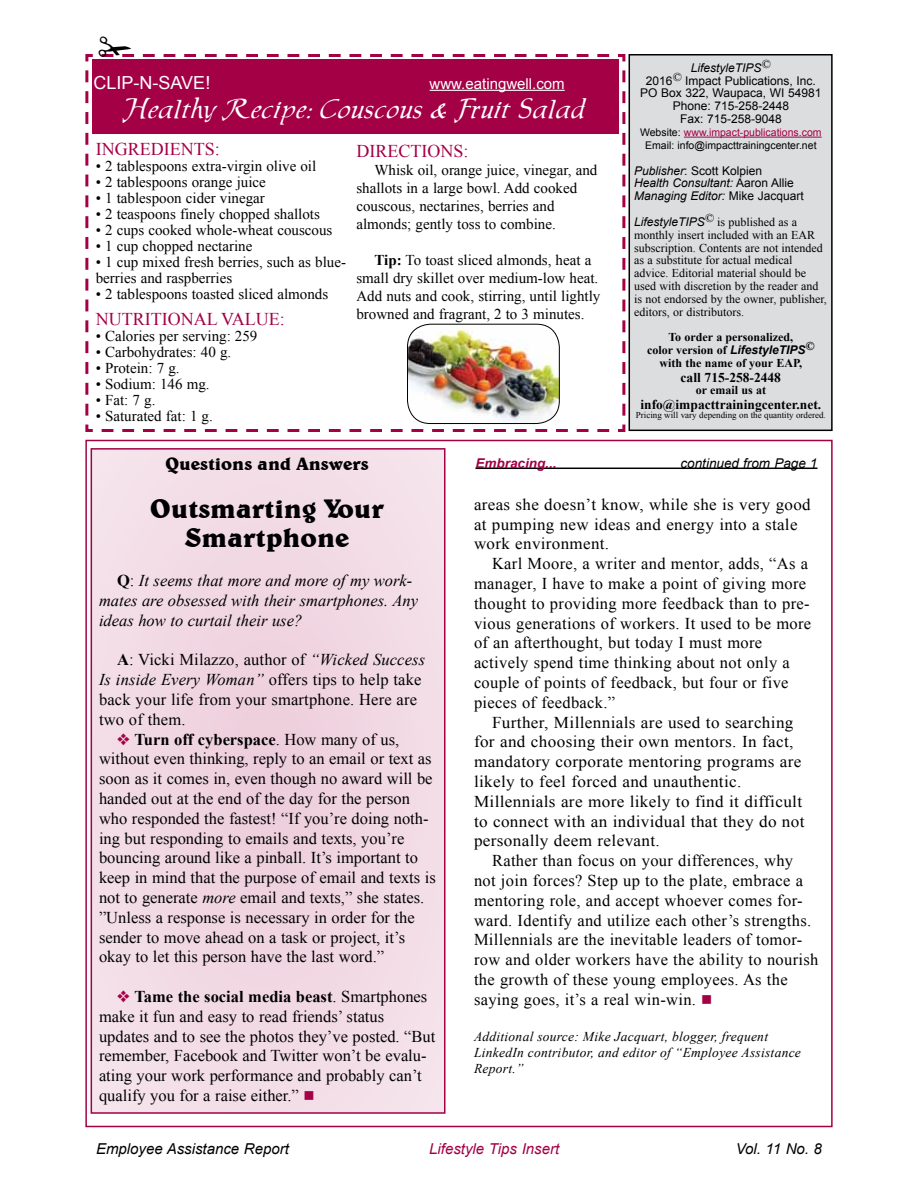
<style>
.page{position:relative;width:918px;height:1188px;background:#fff}
.page>*{position:absolute;margin:0;border:0;box-sizing:border-box;transform-origin:0 0}
.t1{font:27px "Chaucer";color:#fff}
.t2{font:700 27px/29px "Belwe BT";color:#000;text-align:center}
.t3{font:18px "Times New Roman";color:#a30046}
.t4{font:700 18px "Belwe BT";color:#000}
.t5{font:18px "Arial";color:#fff}
.t6{font:16.5px/19.8px "Times New Roman";letter-spacing:.02em;color:#000}
.t7{font:16.5px/19.8px "Times New Roman";color:#000}
.t8{font:16.5px/19.8px "Times New Roman";letter-spacing:.02em;color:#000;scale:1.04 1}
.t9{font:italic 16.5px/19.8px "Times New Roman";color:#000}
.t10{font:15px/18px "Times New Roman";color:#000}
.t11{font:italic 15px "Arial";color:#000}
.t12{font:italic 15px "Arial";color:#a30046}
.t13{font:15px "Arial";color:#fff}
.t14{font:italic 13.5px/16.2px "Times New Roman";letter-spacing:.02em;color:#000}
.t15{font:700 13.5px "Times New Roman";color:#000}
.t16{font:italic 13.5px "Arial";color:#000}
.t17{font:italic 700 13.5px "Arial";color:#a30046}
.t18{font:12px/12.9px "Times New Roman";color:#000}
.t19{font:12px/12.9px "Arial";color:#000;text-align:center}
.t20{font:700 12px/12.9px "Times New Roman";color:#000;text-align:center}
.t21{font:italic 12px/12.9px "Arial";color:#000}
.t22{font:10.5px/12.9px "Arial";color:#000;text-align:center}
.t23{font:9px "Times New Roman";color:#000}
.s1{font-weight:700}
.s2{font-style:italic}
.s3{color:#a30046}
.s4{font-style:normal}
.s5{font-family:"Arial";font-style:italic}
.s6{font-weight:700;font-style:normal}
</style>
<div class="page">
<svg style="left:85px;top:54px;width:541px;height:378px"></svg>
<div style="left:92px;top:59px;width:527px;height:75px;background:#a30046"></div>
<hr style="left:430px;top:90px;width:135px;height:1px;background:#fff">
<div style="left:91px;top:449px;width:354px;height:664px;background:#f2dbe5"></div>
<div style="left:91px;top:448px;width:355px;height:666px;border:2px solid #a30046"></div>
<div style="left:629px;top:55px;width:203px;height:375px;background:#dcddde"></div>
<div style="left:629px;top:54px;width:204px;height:377px;border:2px solid #000"></div>
<hr style="left:684px;top:137px;width:138px;height:1px;background:#a30046">
<hr style="left:476px;top:468px;width:342px;height:1px;background:#000">
<img style="left:408px;top:324px;width:151px;height:100px">
<div style="left:407px;top:324px;width:153px;height:100px;border:1px solid #000;border-radius:23px"></div>
<svg style="left:97px;top:54px;width:512px;height:3px"></svg>
<p class="t5" style="left:94px;top:71px;width:118px">CLIP-N-SAVE!</p>
<p class="t13" style="left:430px;top:74px;width:137px">www.eatingwell.com</p>
<h1 class="t1" style="left:124px;top:91px;width:464px">Healthy Recipe: Couscous &amp; Fruit Salad</h1>
<p class="t3" style="left:96px;top:137px;width:125px">INGREDIENTS:</p>
<p class="t10" style="left:96px;top:157px;width:222px">• 2 tablespoons extra-virgin olive oil</p>
<p class="t10" style="left:96px;top:173px;width:172px">• 2 tablespoons orange juice</p>
<p class="t10" style="left:96px;top:189px;width:171px">• 1 tablespoon cider vinegar</p>
<p class="t10" style="left:96px;top:205px;width:226px">• 2 teaspoons finely chopped shallots</p>
<p class="t10" style="left:96px;top:221px;width:238px">• 2 cups cooked whole-wheat couscous</p>
<p class="t10" style="left:96px;top:237px;width:158px">• 1 cup chopped nectarine</p>
<p class="t10" style="left:96px;top:254px;width:252px;line-height:16px">• 1 cup mixed fresh berries, such as blue&shy;berries and raspberries</p>
<p class="t10" style="left:96px;top:285px;width:234px">• 2 tablespoons toasted sliced almonds</p>
<p class="t3" style="left:96px;top:307px;width:191px">NUTRITIONAL VALUE:</p>
<p class="t10" style="left:96px;top:327px;width:163px">• Calories per serving: 259</p>
<p class="t10" style="left:96px;top:343px;width:137px">• Carbohydrates: 40 g.</p>
<p class="t10" style="left:96px;top:359px;width:85px">• Protein: 7 g.</p>
<p class="t10" style="left:96px;top:375px;width:115px">• Sodium: 146 mg.</p>
<p class="t10" style="left:96px;top:391px;width:61px">• Fat: 7 g.</p>
<p class="t10" style="left:96px;top:407px;width:119px">• Saturated fat: 1 g.</p>
<p class="t3" style="left:356px;top:139px;width:113px">DIRECTIONS:</p>
<p class="t10" style="left:356px;top:161px;width:242px;text-indent:18px">Whisk oil, orange juice, vinegar, and shallots in a large bowl. Add cooked couscous, nectarines, berries and almonds; gently toss to combine.</p>
<p class="t10" style="left:356px;top:251px;width:245px;text-indent:18px"><span class="s1">Tip:</span> To toast sliced almonds, heat a small dry skillet over medium-low heat.<br>Add nuts and cook, stirring, until lightly browned and fragrant, 2 to 3 minutes.</p>
<p class="t19" style="left:640px;top:61px;width:183px"><span class="s2">LifestyleTIPS</span><sup>©<br></sup>2016<sup>©</sup> Impact Publications, Inc.<br>PO Box 322, Waupaca, WI 54981<br>Phone: 715-258-2448<br>Fax: 715-258-9048</p>
<p class="t22" style="left:640px;top:126px;width:183px">Website: <span class="s3">www.impact-publications.com<br></span>Email: info@impacttrainingcenter.net</p>
<p class="t21" style="left:634px;top:164px;width:171px">Publisher<span class="s4">: Scott Kolpien<br></span>Health Consultant: <span class="s4">Aaron Allie<br></span>Managing Editor: <span class="s4">Mike Jacquart</span></p>
<p class="t18" style="left:634px;top:215px;width:194px"><span class="s5">LifestyleTIPS</span><sup>©</sup> is published as a monthly insert included with an EAR subscription. Contents are not intended as a substitute for actual medical advice. Editorial material should be used with discretion by the reader and is not endorsed by the owner, publisher, editors, or distributors.</p>
<p class="t20" style="left:647px;top:331px;width:169px">To order a personalized,<br>color version of <span class="s5">LifestyleTIPS</span><sup>© </sup>with the name of your EAP,</p>
<p class="t15" style="left:681px;top:368px;width:102px">call 715-258-2448</p>
<p class="t20" style="left:696px;top:384px;width:72px">or email us at</p>
<p class="t15" style="left:640px;top:395px;width:182px">info@impacttrainingcenter.net.</p>
<p class="t23" style="left:636px;top:409px;width:192px">Pricing will vary depending on the quantity ordered.</p>
<p class="t4" style="left:165px;top:452px;width:205px">Questions and Answers</p>
<h1 class="t2" style="left:150px;top:494px;width:235px">Outsmarting Your<br>Smartphone</h1>
<p class="t9" style="left:99px;top:570px;width:321px;text-indent:18px"><span class="s6">Q</span><span class="s4">:</span> It seems that more and more of my work&shy;mates are obsessed with their smartphones. Any ideas how to curtail their use?</p>
<p class="t6" style="left:99px;top:650px;width:328px;text-indent:18px"><span class="s1">A</span>: Vicki Milazzo, author of <span class="s2">“Wicked Success Is inside Every Woman”</span> offers tips to help take back your life from your smartphone. Here are two of them.</p>
<p class="t7" style="left:99px;top:729px;width:338px;text-indent:18px"><span class="s3">❖</span> <span class="s1">Turn off cyberspace</span>. How many of us, without even thinking, reply to an email or text as soon as it comes in, even though no award will be handed out at the end of the day for the person who responded the fastest! “If you’re doing noth&shy;ing but responding to emails and texts, you’re bouncing around like a pinball. It’s important to keep in mind that the purpose of email and texts is not to generate <span class="s2">more</span> email and texts,” she states. ”Unless a response is necessary in order for the sender to move ahead on a task or project, it’s okay to let this person have the last word.”</p>
<p class="t7" style="left:99px;top:986px;width:338px;text-indent:18px"><span class="s3">❖</span> <span class="s1">Tame the social media beast</span>. Smartphones make it fun and easy to read friends’ status updates and to see the photos they’ve posted. “But remember, Facebook and Twitter won’t be evalu&shy;ating your work performance and probably can’t qualify you for a raise either.” <span class="s3">■</span></p>
<p class="t17" style="left:476px;top:454px;width:83px">Embracing...</p>
<p class="t16" style="left:681px;top:454px;width:138px">continued from Page 1</p>
<p class="t6" style="left:474px;top:494px;width:338px">areas she doesn’t know, while she is very good at pumping new ideas and energy into a stale work environment.</p>
<p class="t6" style="left:474px;top:553px;width:339px;text-indent:18px">Karl Moore, a writer and mentor, adds, “As a manager, I have to make a point of giving more thought to providing more feedback than to pre&shy;vious generations of workers. It used to be more of an afterthought, but today I must more actively spend time thinking about not only a couple of points of feedback, but four or five pieces of feedback.”</p>
<p class="t8" style="left:474px;top:712px;width:319px;text-indent:18px">Further, Millennials are used to searching for and choosing their own mentors. In fact, mandatory corporate mentoring programs are likely to feel forced and unauthentic.<br>Millennials are more likely to find it difficult to connect with an individual that they do not personally deem relevant.</p>
<p class="t6" style="left:474px;top:850px;width:346px;text-indent:18px">Rather than focus on your differences, why not join forces? Step up to the plate, embrace a mentoring role, and accept whoever comes for&shy;ward. Identify and utilize each other’s strengths.<br>Millennials are the inevitable leaders of tomor&shy;row and older workers have the ability to nourish the growth of these young employees. As the saying goes, it’s a real win-win. <span class="s3">■</span></p>
<p class="t14" style="left:474px;top:1028px;width:328px">Additional source: Mike Jacquart, blogger, frequent<br>LinkedIn contributor, and editor of “Employee Assistance<br>Report.”</p>
<p class="t11" style="left:96px;top:1139px;width:194px">Employee Assistance Report</p>
<p class="t12" style="left:429px;top:1139px;width:131px">Lifestyle Tips Insert</p>
<p class="t11" style="left:736px;top:1139px;width:88px">Vol. 11 No. 8</p>
</div>
